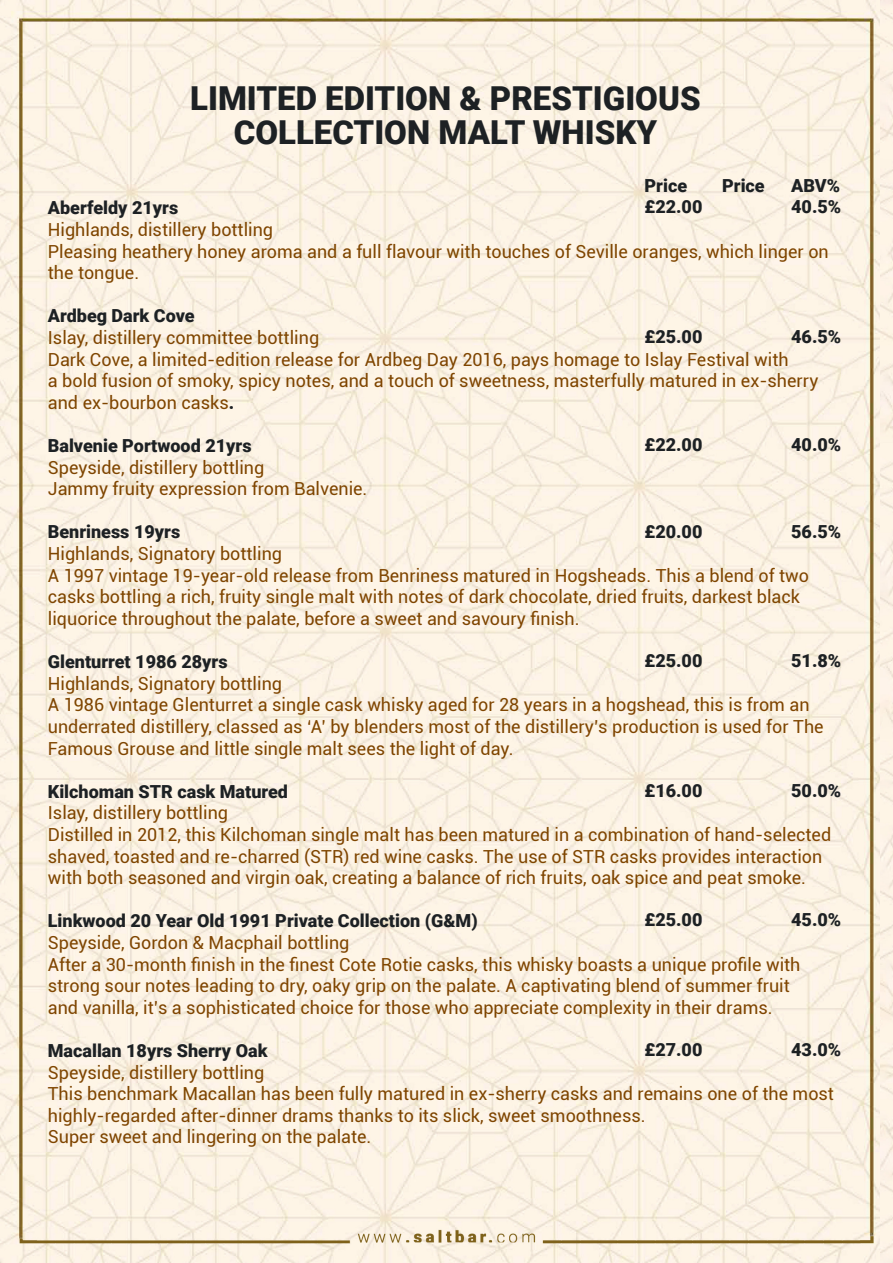
<style>
.page{position:relative;width:893px;height:1263px;background:#fff}
.page>*{position:absolute;margin:0;border:0;box-sizing:border-box;transform-origin:0 0}
.t1{font:900 33px "Roboto";color:#1d2124}
.t2{font:18px/21.6px "Roboto";color:#7f4500}
.t3{font:900 18px "Roboto";color:#1d2124}
.s1{font-weight:900;color:#1d2124}
</style>
<div class="page">
<img style="left:0;top:0;width:880px;height:1263px">
<img style="left:880px;top:0;width:13px;height:1263px">
<p class="t1" style="left:190px;top:75px;width:512px">LIMITED EDITION &amp; PRESTIGIOUS</p>
<p class="t1" style="left:234px;top:109px;width:425px">COLLECTION MALT WHISKY</p>
<p class="t3" style="left:644px;top:173px;width:44px">Price</p>
<p class="t3" style="left:722px;top:173px;width:44px">Price</p>
<p class="t3" style="left:644px;top:194px;width:59px">£22.00</p>
<p class="t3" style="left:791px;top:173px;width:50px">ABV%</p>
<p class="t3" style="left:791px;top:194px;width:52px">40.5%</p>
<p class="t3" style="left:48px;top:195px;width:132px">Aberfeldy 21yrs</p>
<p class="t2" style="left:48px;top:218px;width:227px">Highlands, distillery bottling</p>
<p class="t2" style="left:48px;top:240px;width:782px">Pleasing heathery honey aroma and a full flavour with touches of Seville oranges, which linger on the tongue.</p>
<p class="t3" style="left:48px;top:303px;width:148px">Ardbeg Dark Cove</p>
<p class="t2" style="left:48px;top:326px;width:273px">Islay, distillery committee bottling</p>
<p class="t2" style="left:48px;top:348px;width:742px">Dark Cove, a limited-edition release for Ardbeg Day 2016, pays homage to Islay Festival with</p>
<p class="t2" style="left:48px;top:369px;width:772px">a bold fusion of smoky, spicy notes, and a touch of sweetness, masterfully matured in ex-sherry and ex-bourbon casks<span class="s1">.</span></p>
<p class="t3" style="left:48px;top:433px;width:205px">Balvenie Portwood 21yrs</p>
<p class="t2" style="left:48px;top:456px;width:218px">Speyside, distillery bottling</p>
<p class="t2" style="left:48px;top:477px;width:321px">Jammy fruity expression from Balvenie.</p>
<p class="t3" style="left:48px;top:519px;width:134px">Benriness 19yrs</p>
<p class="t2" style="left:48px;top:542px;width:236px">Highlands, Signatory bottling</p>
<p class="t2" style="left:48px;top:564px;width:763px">A 1997 vintage 19-year-old release from Benriness matured in Hogsheads. This a blend of two casks bottling a rich, fruity single malt with notes of dark chocolate, dried fruits, darkest black liquorice throughout the palate, before a sweet and savoury finish.</p>
<p class="t3" style="left:48px;top:649px;width:181px">Glenturret 1986 28yrs</p>
<p class="t2" style="left:48px;top:672px;width:236px">Highlands, Signatory bottling</p>
<p class="t2" style="left:48px;top:693px;width:763px">A 1986 vintage Glenturret a single cask whisky aged for 28 years in a hogshead, this is from an</p>
<p class="t2" style="left:48px;top:715px;width:777px">underrated distillery, classed as ‘A’ by blenders most of the distillery’s production is used for The</p>
<p class="t2" style="left:48px;top:737px;width:467px">Famous Grouse and little single malt sees the light of day.</p>
<p class="t3" style="left:48px;top:779px;width:242px">Kilchoman STR cask Matured</p>
<p class="t2" style="left:48px;top:801px;width:182px">Islay, distillery bottling</p>
<p class="t2" style="left:48px;top:823px;width:785px">Distilled in 2012, this Kilchoman single malt has been matured in a combination of hand-selected</p>
<p class="t2" style="left:48px;top:845px;width:776px">shaved, toasted and re-charred (STR) red wine casks. The use of STR casks provides interaction</p>
<p class="t2" style="left:48px;top:866px;width:760px">with both seasoned and virgin oak, creating a balance of rich fruits, oak spice and peat smoke.</p>
<p class="t3" style="left:48px;top:908px;width:431px">Linkwood 20 Year Old 1991 Private Collection (G&amp;M)</p>
<p class="t2" style="left:48px;top:931px;width:303px">Speyside, Gordon &amp; Macphail bottling</p>
<p class="t2" style="left:48px;top:953px;width:754px">After a 30-month finish in the finest Cote Rotie casks, this whisky boasts a unique profile with</p>
<p class="t2" style="left:48px;top:974px;width:743px">strong sour notes leading to dry, oaky grip on the palate. A captivating blend of summer fruit</p>
<p class="t2" style="left:48px;top:996px;width:726px">and vanilla, it’s a sophisticated choice for those who appreciate complexity in their drams.</p>
<p class="t3" style="left:48px;top:1038px;width:221px">Macallan 18yrs Sherry Oak</p>
<p class="t2" style="left:48px;top:1061px;width:218px">Speyside, distillery bottling</p>
<p class="t2" style="left:48px;top:1082px;width:788px">This benchmark Macallan has been fully matured in ex-sherry casks and remains one of the most</p>
<p class="t2" style="left:48px;top:1104px;width:599px">highly-regarded after-dinner drams thanks to its slick, sweet smoothness.</p>
<p class="t2" style="left:48px;top:1125px;width:325px">Super sweet and lingering on the palate.</p>
<p class="t3" style="left:644px;top:324px;width:59px">£25.00</p>
<p class="t3" style="left:791px;top:324px;width:52px">46.5%</p>
<p class="t3" style="left:644px;top:432px;width:59px">£22.00</p>
<p class="t3" style="left:791px;top:432px;width:52px">40.0%</p>
<p class="t3" style="left:644px;top:518px;width:59px">£20.00</p>
<p class="t3" style="left:791px;top:518px;width:52px">56.5%</p>
<p class="t3" style="left:644px;top:648px;width:59px">£25.00</p>
<p class="t3" style="left:791px;top:648px;width:52px">51.8%</p>
<p class="t3" style="left:644px;top:778px;width:59px">£16.00</p>
<p class="t3" style="left:791px;top:778px;width:52px">50.0%</p>
<p class="t3" style="left:644px;top:907px;width:59px">£25.00</p>
<p class="t3" style="left:791px;top:907px;width:52px">45.0%</p>
<p class="t3" style="left:644px;top:1037px;width:59px">£27.00</p>
<p class="t3" style="left:791px;top:1037px;width:52px">43.0%</p>
</div>
